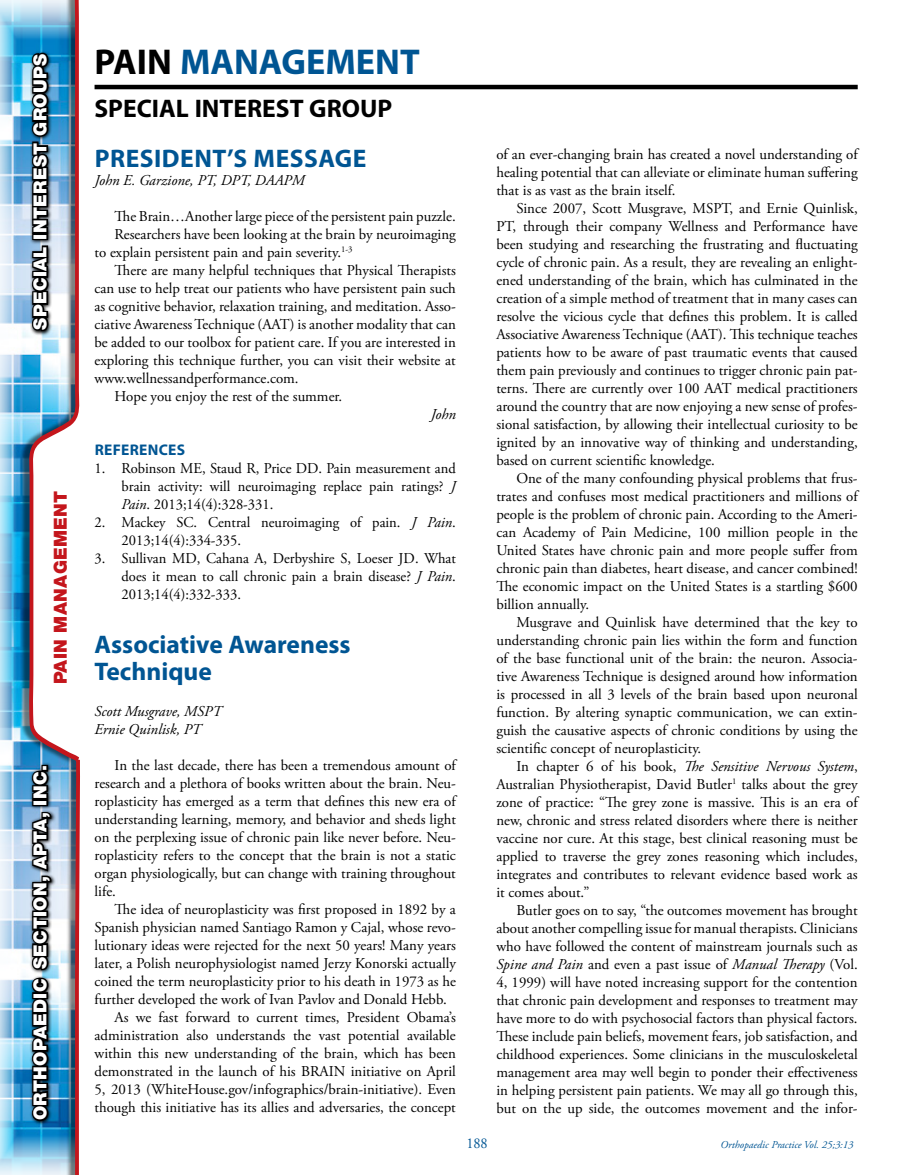
<style>
.page{position:relative;width:905px;height:1175px;background:#fff}
.page>*{position:absolute;margin:0;border:0;box-sizing:border-box;transform-origin:0 0}
.SIG_Header{font:700 36px "Myriad Pro";color:#005593}
.SIG_SubHead_1{font:700 25.5px/27px "Myriad Pro";color:#005593}
.SIG_SubHead_1-2{font:700 25.5px "Myriad Pro";color:#000}
.SIG_Subhead_2{font:700 25.5px "Myriad Pro";letter-spacing:.02em;color:#005593}
.t1{font:900 18px "Helvetica Neue LT Pro";letter-spacing:.02em;color:#fff}
.t2{font:900 18px "Helvetica Neue LT Pro";letter-spacing:.02em;color:#c4161c}
.SIG_Subhead_2-2{font:700 15.45px "Myriad Pro";letter-spacing:.02em;color:#005593}
.BodyCopy{font:15px/18px "Adobe Garamond Pro";color:#000;text-align:justify}
.References_2digit{font:15px/18px "Adobe Garamond Pro";color:#000;text-align:justify}
.BodyCopy-2{font:italic 15px "Adobe Garamond Pro";color:#000}
.t3{font:15px "Adobe Garamond Pro";color:#005593;scale:.95 1}
.t4{font:italic 10.5px "Adobe Garamond Pro";color:#005593}
.s1{color:#000}
.s2{font-style:italic}
</style>
<div class="page">
<img style="left:0;top:0;width:20px;height:1174px">
<div style="left:20px;top:0;width:65px;height:1174px;background:#000;opacity:.5"></div>
<img style="left:29px;top:0;width:56px;height:1174px">
<svg style="left:30px;top:762px;width:26px;height:363px"></svg>
<img style="left:30px;top:810px;width:23px;height:312px">
<div style="left:32px;top:799px;width:16px;height:7px;border:3px solid #000"></div>
<svg style="left:30px;top:765px;width:20px;height:36px"></svg>
<svg style="left:30px;top:50px;width:22px;height:286px"></svg>
<svg style="left:30px;top:244px;width:20px;height:88px;background:#2d3237"></svg>
<div style="left:32px;top:233px;width:16px;height:7px;border:3px solid #000"></div>
<svg style="left:30px;top:51px;width:20px;height:184px;background:#172630"></svg>
<hr style="left:94px;top:85px;width:763px;height:4px;background:#000">
<p class="t1" style="left:29px;top:330px;width:277px;rotate:-90deg">SPECIAL INTEREST GROUPS</p>
<p class="t2" style="left:50px;top:684px;width:195px;rotate:-90deg">PAIN MANAGEMENT</p>
<p class="t1" style="left:29px;top:1120px;width:356px;rotate:-90deg">ORTHOPAEDIC SECTION, APTA, INC.</p>
<p class="SIG_Header" style="left:94px;top:39px;width:327px"><span class="s1">PAIN</span> MANAGEMENT</p>
<p class="SIG_SubHead_1-2" style="left:94px;top:92px;width:299px">SPECIAL INTEREST GROUP</p>
<p class="SIG_Subhead_2" style="left:95px;top:141px;width:273px">PRESIDENT’S MESSAGE</p>
<p class="BodyCopy-2" style="left:94px;top:171px;width:212px">John E. Garzione, PT, DPT, DAAPM</p>
<p class="BodyCopy" style="left:114px;top:207px;width:343px">The Brain…Another large piece of the persistent pain puzzle.</p>
<p class="BodyCopy" style="left:94px;top:225px;width:363px;text-indent:20px">Researchers have been looking at the brain by neuroimaging to explain persistent pain and pain severity.<sup>1-3</sup></p>
<p class="BodyCopy" style="left:94px;top:261px;width:363px;text-indent:20px">There are many helpful techniques that Physical Therapists can use to help treat our patients who have persistent pain such as cognitive behavior, relaxation training, and meditation. Asso&shy;ciative Awareness Technique (AAT) is another modality that can be added to our toolbox for patient care. If you are interested in exploring this technique further, you can visit their website at www.wellnessandperformance.com.</p>
<p class="BodyCopy" style="left:114px;top:387px;width:229px">Hope you enjoy the rest of the summer.</p>
<p class="BodyCopy-2" style="left:431px;top:405px;width:27px">John</p>
<p class="SIG_Subhead_2-2" style="left:95px;top:439px;width:92px">REFERENCES</p>
<p class="References_2digit" style="left:122px;top:459px;width:336px;text-indent:-27px">1. Robinson ME, Staud R, Price DD. Pain measurement and brain activity: will neuroimaging replace pain ratings? <span class="s2">J Pain</span>. 2013;14(4):328-331.</p>
<p class="References_2digit" style="left:122px;top:513px;width:336px;text-indent:-27px">2. Mackey SC. Central neuroimaging of pain. <span class="s2">J Pain</span>.<br>2013;14(4):334-335.</p>
<p class="References_2digit" style="left:122px;top:549px;width:336px;text-indent:-27px">3. Sullivan MD, Cahana A, Derbyshire S, Loeser JD. What does it mean to call chronic pain a brain disease? <span class="s2">J Pain</span>.<br>2013;14(4):332-333.</p>
<p class="SIG_SubHead_1" style="left:94px;top:630px;width:257px">Associative Awareness<br>Technique</p>
<p class="BodyCopy-2" style="left:94px;top:702px;width:129px">Scott Musgrave, MSPT</p>
<p class="BodyCopy-2" style="left:94px;top:720px;width:108px">Ernie Quinlisk, PT</p>
<p class="BodyCopy" style="left:94px;top:756px;width:363px;text-indent:20px">In the last decade, there has been a tremendous amount of research and a plethora of books written about the brain. Neu&shy;roplasticity has emerged as a term that defines this new era of understanding learning, memory, and behavior and sheds light on the perplexing issue of chronic pain like never before. Neu&shy;roplasticity refers to the concept that the brain is not a static organ physiologically, but can change with training throughout life.</p>
<p class="BodyCopy" style="left:94px;top:900px;width:363px;text-indent:20px">The idea of neuroplasticity was first proposed in 1892 by a Spanish physician named Santiago Ramon y Cajal, whose revo&shy;lutionary ideas were rejected for the next 50 years! Many years later, a Polish neurophysiologist named Jerzy Konorski actually coined the term neuroplasticity prior to his death in 1973 as he further developed the work of Ivan Pavlov and Donald Hebb.</p>
<p class="BodyCopy" style="left:94px;top:1008px;width:363px;text-indent:20px">As we fast forward to current times, President Obama’s administration also understands the vast potential available within this new understanding of the brain, which has been demonstrated in the launch of his BRAIN initiative on April 5, 2013 (WhiteHouse.gov/infographics/brain-initiative). Even though this initiative has its allies and adversaries, the concept</p>
<p class="BodyCopy" style="left:496px;top:145px;width:363px">of an ever-changing brain has created a novel understanding of healing potential that can alleviate or eliminate human suffering that is as vast as the brain itself.</p>
<p class="BodyCopy" style="left:496px;top:199px;width:363px;text-indent:20px">Since 2007, Scott Musgrave, MSPT, and Ernie Quinlisk, PT, through their company Wellness and Performance have been studying and researching the frustrating and fluctuating cycle of chronic pain. As a result, they are revealing an enlight&shy;ened understanding of the brain, which has culminated in the creation of a simple method of treatment that in many cases can resolve the vicious cycle that defines this problem. It is called Associative Awareness Technique (AAT). This technique teaches patients how to be aware of past traumatic events that caused them pain previously and continues to trigger chronic pain pat&shy;terns. There are currently over 100 AAT medical practitioners around the country that are now enjoying a new sense of profes&shy;sional satisfaction, by allowing their intellectual curiosity to be ignited by an innovative way of thinking and understanding, based on current scientific knowledge.</p>
<p class="BodyCopy" style="left:496px;top:469px;width:363px;text-indent:20px">One of the many confounding physical problems that frus&shy;trates and confuses most medical practitioners and millions of people is the problem of chronic pain. According to the Ameri&shy;can Academy of Pain Medicine, 100 million people in the United States have chronic pain and more people suffer from chronic pain than diabetes, heart disease, and cancer combined!<br>The economic impact on the United States is a startling $600 billion annually.</p>
<p class="BodyCopy" style="left:496px;top:613px;width:363px;text-indent:20px">Musgrave and Quinlisk have determined that the key to understanding chronic pain lies within the form and function of the base functional unit of the brain: the neuron. Associa&shy;tive Awareness Technique is designed around how information is processed in all 3 levels of the brain based upon neuronal function. By altering synaptic communication, we can extin&shy;guish the causative aspects of chronic conditions by using the scientific concept of neuroplasticity.</p>
<p class="BodyCopy" style="left:496px;top:757px;width:363px;text-indent:20px">In chapter 6 of his book, <span class="s2">The Sensitive Nervous System</span>, Australian Physiotherapist, David Butler<sup>1</sup> talks about the grey zone of practice: “The grey zone is massive. This is an era of new, chronic and stress related disorders where there is neither vaccine nor cure. At this stage, best clinical reasoning must be applied to traverse the grey zones reasoning which includes, integrates and contributes to relevant evidence based work as it comes about.”</p>
<p class="BodyCopy" style="left:496px;top:901px;width:363px;text-indent:20px">Butler goes on to say, “the outcomes movement has brought about another compelling issue for manual therapists. Clinicians who have followed the content of mainstream journals such as <span class="s2">Spine and Pain</span> and even a past issue of <span class="s2">Manual Therapy</span> (Vol.<br>4, 1999) will have noted increasing support for the contention that chronic pain development and responses to treatment may have more to do with psychosocial factors than physical factors.<br>These include pain beliefs, movement fears, job satisfaction, and childhood experiences. Some clinicians in the musculoskeletal management area may well begin to ponder their effectiveness in helping persistent pain patients. We may all go through this, but on the up side, the outcomes movement and the infor-</p>
<p class="t3" style="left:466px;top:1134px;width:24px">188</p>
<p class="t4" style="left:720px;top:1138px;width:134px">Orthopaedic Practice Vol. 25;3:13</p>
</div>
